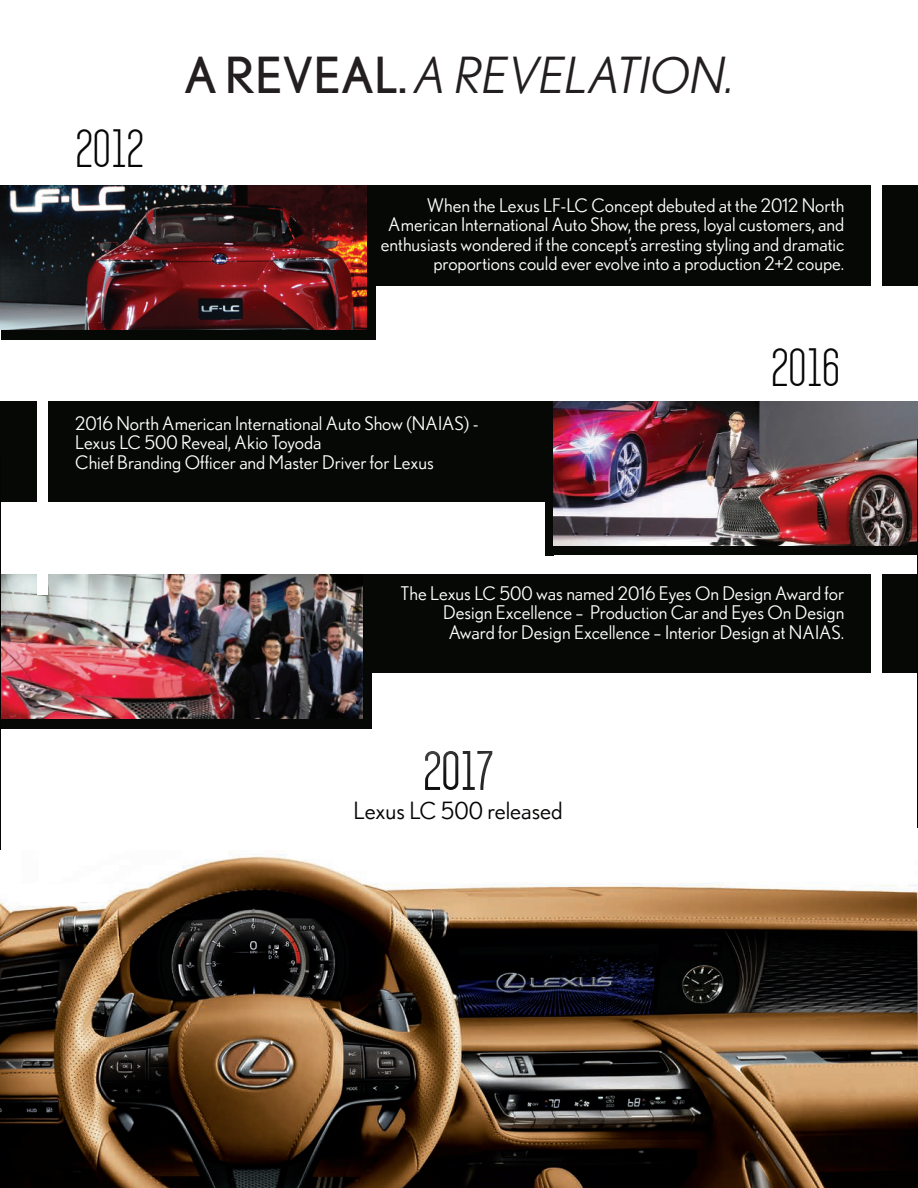
<style>
.page{position:relative;width:918px;height:1188px;background:#fff}
.page>*{position:absolute;margin:0;border:0;box-sizing:border-box;transform-origin:0 0}
.t1{font:italic 49.5px "Nobel";color:#231f20}
.t2{font:46.5px "Pakt";color:#060806}
.t3{font:23.7px "Nobel";color:#040503}
.t4{font:18.75px/19.5px "Nobel";color:#fff}
.s1{font-style:normal}
</style>
<div class="page">
<div style="left:367px;top:573px;width:551px;height:99px;background:#060806"></div>
<div style="left:1px;top:400px;width:551px;height:101px;background:#060806"></div>
<img style="left:425px;top:751px;width:67px;height:39px">
<img style="left:1px;top:185px;width:366px;height:145px">
<div style="left:545px;top:546px;width:373px;height:9px;background:#060806"></div>
<div style="left:545px;top:400px;width:8px;height:155px;background:#060806"></div>
<div style="left:367px;top:185px;width:551px;height:101px;background:#060806"></div>
<img style="left:553px;top:401px;width:364px;height:145px">
<img style="left:1px;top:574px;width:363px;height:145px">
<div style="left:37px;top:340px;width:11px;height:254px;background:#fff"></div>
<div style="left:871px;top:130px;width:10px;height:254px;background:#fff"></div>
<div style="left:871px;top:560px;width:10px;height:255px;background:#fff"></div>
<div style="left:1px;top:330px;width:374px;height:10px;background:#060806"></div>
<div style="left:367px;top:186px;width:8px;height:154px;background:#060806"></div>
<div style="left:1px;top:719px;width:371px;height:10px;background:#060806"></div>
<div style="left:364px;top:573px;width:8px;height:154px;background:#060806"></div>
<div style="left:27px;top:565px;width:891px;height:9px;background:#fff"></div>
<img style="left:0;top:455px;width:1px;height:395px">
<img style="left:917px;top:439px;width:1px;height:388px">
<img style="left:0;top:852px;width:918px;height:336px">
<div style="left:8px;top:884px;width:100px;height:18px;background:#fff"></div>
<h2 class="t2" style="left:75px;top:120px;width:70px">2012</h2>
<h1 class="t1" style="left:184px;top:48px;width:552px"><span class="s1">A REVEAL.</span> A REVELATION.</h1>
<p class="t4" style="left:381px;top:195px;width:465px;text-align:right">When the Lexus LF-LC Concept debuted at the 2012 North American International Auto Show, the press, loyal customers, and enthusiasts wondered if the concept’s arresting styling and dramatic proportions could ever evolve into a production 2+2 coupe.</p>
<h2 class="t2" style="left:771px;top:339px;width:71px">2016</h2>
<p class="t4" style="left:75px;top:413px;width:405px">2016 North American International Auto Show (NAIAS) -<br>Lexus LC 500 Reveal, Akio Toyoda<br>Chief Branding Officer and Master Driver for Lexus</p>
<p class="t4" style="left:443px;top:583px;width:403px;text-align:justify;text-indent:-43px">The Lexus LC 500 was named 2016 Eyes On Design Award for Design Excellence – Production Car and Eyes On Design Award for Design Excellence – Interior Design at NAIAS.</p>
<p class="t3" style="left:354px;top:797px;width:211px">Lexus LC 500 released</p>
</div>
